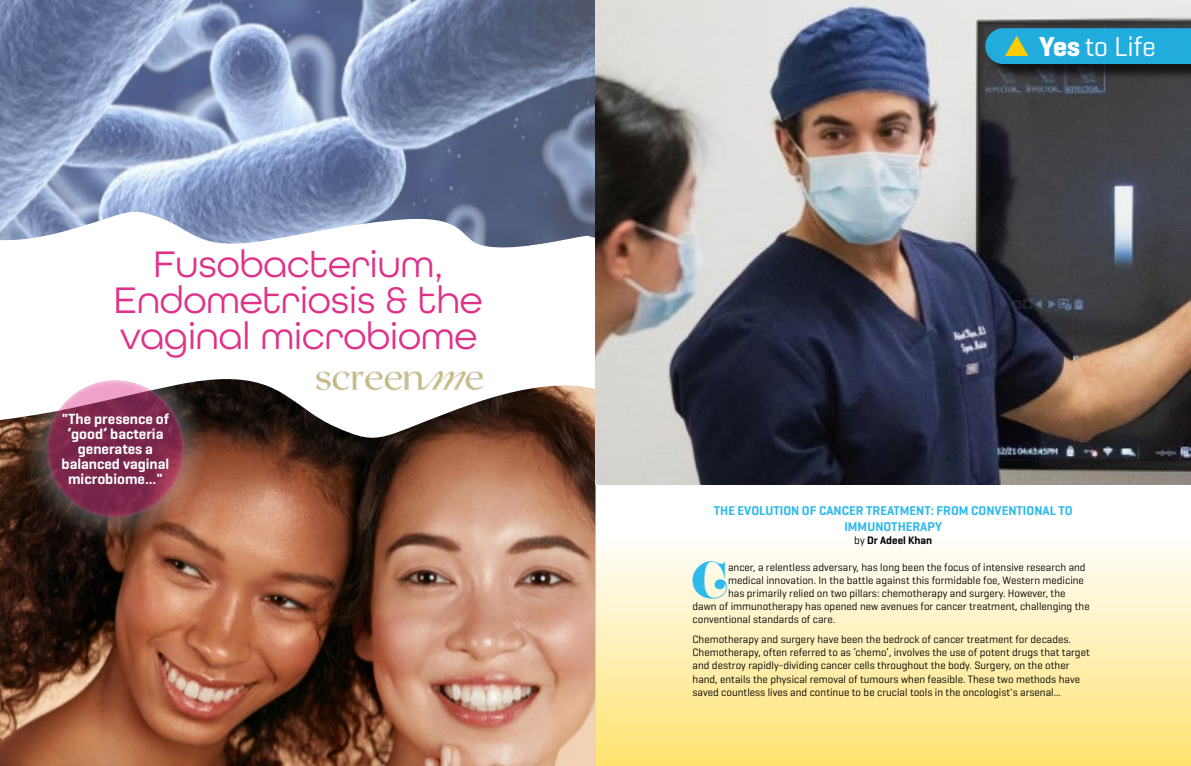
<style>
.page{position:relative;width:1191px;height:766px;background:#fff}
.page>*{position:absolute;margin:0;border:0;box-sizing:border-box;transform-origin:0 0}
.t1{font:44px "Eloquent JF Pro";color:#2fbaeb}
.t2{font:39px/36px "All Round Gothic";color:#df3189;text-align:center}
.t3{font:28px "Geogrotesque";letter-spacing:-.015em;color:#fff}
.t4{font:600 15px/15px "Geogrotesque";color:#fff;text-align:center}
.t5{font:600 13px/15.6px "Geogrotesque";color:#2fbaeb;text-align:center}
.t6{font:600 11px "Geogrotesque";color:#000}
.t7{font:10.9px/13.1px "Geogrotesque";color:#000}
.s1{font-weight:700}
.s2{font-weight:400}
</style>
<div class="page">
<img style="left:0;top:379px;width:595px;height:386px">
<img style="left:0;top:0;width:595px;height:248px">
<svg style="left:24px;top:379px;width:183px;height:161px"></svg>
<div style="left:38px;top:373px;width:155px;height:145px;background:#fff;opacity:.75"></div>
<img style="left:306px;top:371px;width:185px;height:36px">
<div style="left:595px;top:532px;width:596px;height:233px;background:linear-gradient(to bottom,#fff,#ffe270)"></div>
<img style="left:595px;top:0;width:596px;height:484px">
<div style="left:987px;top:30px;width:204px;height:50px;background:#000;opacity:.75"></div>
<div style="left:985px;top:28px;width:206px;height:36px;background:#22acde"></div>
<h2 class="t2" style="left:114px;top:245px;width:370px">Fusobacterium,<br>Endometriosis &amp; the vaginal microbiome</h2>
<h3 class="t4" style="left:62px;top:411px;width:109px">"The presence of ‘good’ bacteria generates a balanced vaginal microbiome..."</h3>
<h3 class="t3" style="left:1039px;top:29px;width:118px"><span class="s1">Yes</span> to Life</h3>
<p class="t5" style="left:714px;top:503px;width:360px">THE EVOLUTION OF CANCER TREATMENT: FROM CONVENTIONAL TO<br>IMMUNOTHERAPY</p>
<p class="t6" style="left:854px;top:533px;width:79px"><span class="s2">by</span> Dr Adeel Khan</p>
<h1 class="t1" style="left:691px;top:555px;width:38px">C</h1>
<p class="t7" style="left:728px;top:560px;width:359px">ancer, a relentless adversary, has long been the focus of intensive research and</p>
<p class="t7" style="left:728px;top:573px;width:357px">medical innovation. In the battle against this formidable foe, Western medicine</p>
<p class="t7" style="left:728px;top:586px;width:339px">has primarily relied on two pillars: chemotherapy and surgery. However, the</p>
<p class="t7" style="left:692px;top:599px;width:399px">dawn of immunotherapy has opened new avenues for cancer treatment, challenging the</p>
<p class="t7" style="left:692px;top:612px;width:144px">conventional standards of care.</p>
<p class="t7" style="left:692px;top:632px;width:399px">Chemotherapy and surgery have been the bedrock of cancer treatment for decades.<br>Chemotherapy, often referred to as ‘chemo’, involves the use of potent drugs that target and destroy rapidly-dividing cancer cells throughout the body. Surgery, on the other hand, entails the physical removal of tumours when feasible. These two methods have saved countless lives and continue to be crucial tools in the oncologist's arsenal...</p>
</div>
